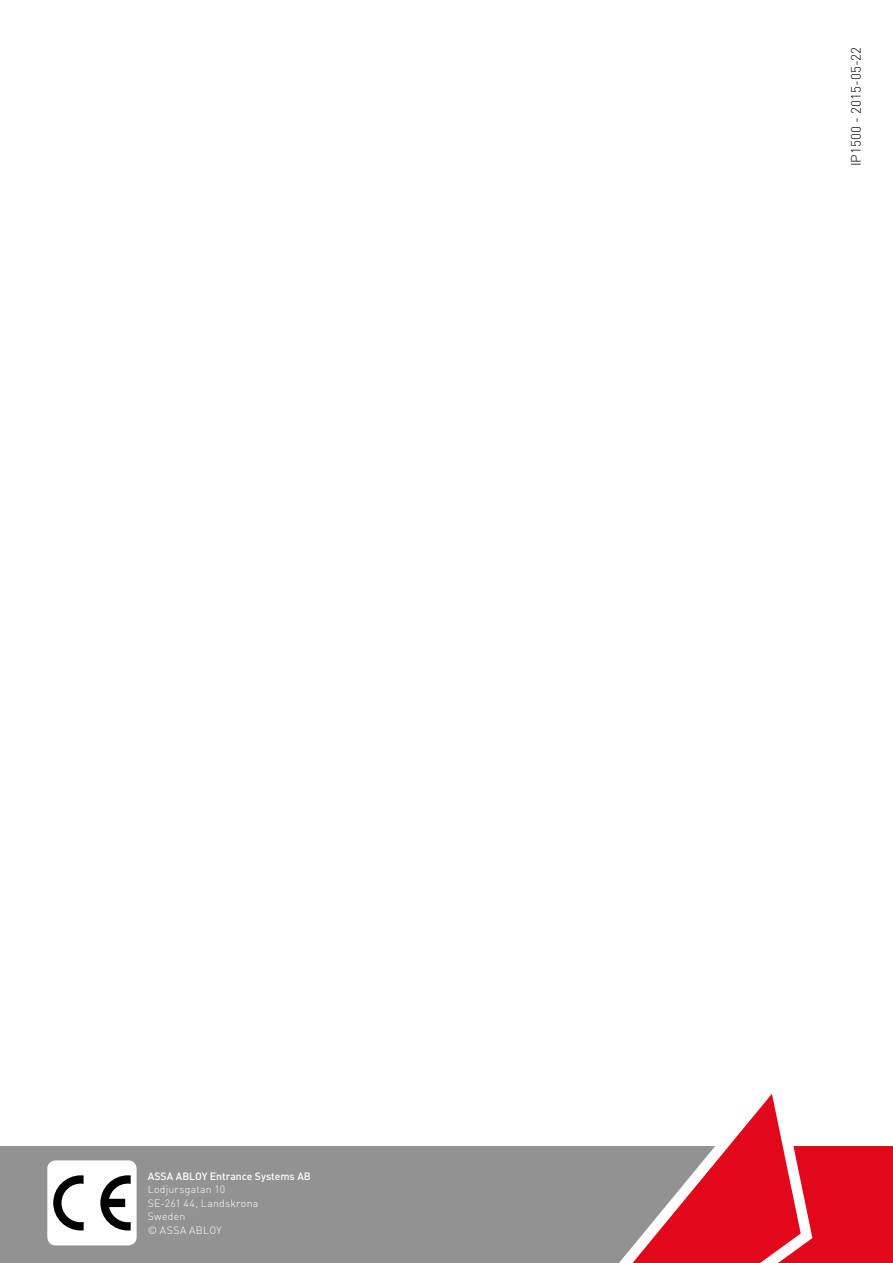
<style>
.page{position:relative;width:893px;height:1263px;background:#fff}
.page>*{position:absolute;margin:0;border:0;box-sizing:border-box;transform-origin:0 0}
.t1{font:300 13.5px "DIN Pro";color:#000}
.t2{font:300 10.5px/13.5px "DIN Pro";letter-spacing:.025em;color:#fff}
.t3{font:500 10.5px "DIN Pro";color:#fff}
</style>
<div class="page">
<div style="left:0;top:1146px;width:554px;height:117px;background:#929292"></div>
<div style="left:821px;top:1146px;width:72px;height:117px;background:#e1081a"></div>
<svg style="left:554px;top:1094px;width:267px;height:169px"></svg>
<div style="left:47px;top:1160px;width:90px;height:85px;background:#fff;border-radius:9px"></div>
<svg style="left:53px;top:1175px;width:31px;height:55px"></svg>
<svg style="left:100px;top:1175px;width:31px;height:55px"></svg>
<p class="t3" style="left:148px;top:1169px;width:165px">ASSA ABLOY Entrance Systems AB</p>
<p class="t2" style="left:148px;top:1182px;width:112px">Lodjursgatan 10<br>SE-261 44, Landskrona<br>Sweden<br>© ASSA ABLOY</p>
<p class="t1" style="left:845px;top:166px;width:121px;rotate:-90deg">IP1500 - 2015-05-22</p>
</div>
